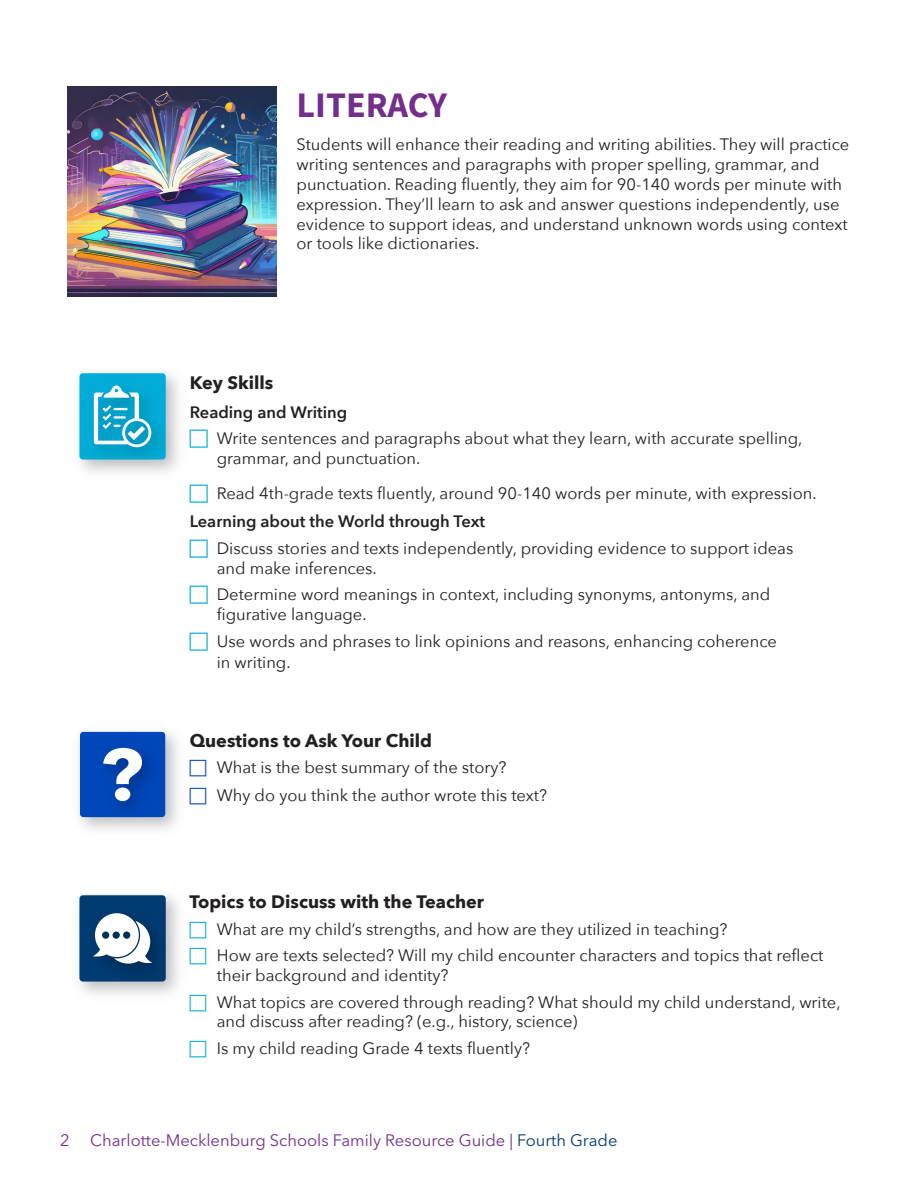
<style>
.page{position:relative;width:918px;height:1188px;background:#fff}
.page>*{position:absolute;margin:0;border:0;box-sizing:border-box;transform-origin:0 0}
.t1{font:700 36px "Source Sans 3";color:#732f8a}
.t2{font:700 18px "Avenir Next";color:#231f20}
.t3{font:16.5px/19.8px "Avenir Next";color:#231f20}
.t4{font:16.5px "Avenir Next LT Pro";color:#732f8a}
.t5{font:600 16.5px "Avenir Next";color:#231f20}
.s1{color:#003b71}
</style>
<div class="page">
<img style="left:68px;top:86px;width:208px;height:211px">
<div style="left:79px;top:373px;width:87px;height:87px;background:#00add8;border-radius:4px"></div>
<img style="left:82px;top:373px;width:94px;height:99px">
<svg style="left:94px;top:386px;width:57px;height:61px"></svg>
<img style="left:79px;top:731px;width:99px;height:99px">
<div style="left:80px;top:732px;width:85px;height:85px;background:#0047ba;border-radius:3px"></div>
<img style="left:91px;top:735px;width:75px;height:91px">
<svg style="left:103px;top:748px;width:39px;height:53px"></svg>
<div style="left:79px;top:895px;width:87px;height:87px;background:#003b71;border-radius:4px"></div>
<img style="left:80px;top:901px;width:97px;height:87px">
<svg style="left:93px;top:913px;width:59px;height:51px"></svg>
<p class="t1" style="left:297px;top:81px;width:152px">LITERACY</p>
<p class="t3" style="left:297px;top:134px;width:554px">Students will enhance their reading and writing abilities. They will practice writing sentences and paragraphs with proper spelling, grammar, and punctuation. Reading fluently, they aim for 90-140 words per minute with expression. They’ll learn to ask and answer questions independently, use evidence to support ideas, and understand unknown words using context or tools like dictionaries.</p>
<p class="t2" style="left:190px;top:367px;width:85px">Key Skills</p>
<p class="t5" style="left:190px;top:398px;width:159px">Reading and Writing</p>
<p class="t3" style="left:217px;top:428px;width:587px">Write sentences and paragraphs about what they learn, with accurate spelling, grammar, and punctuation.</p>
<p class="t3" style="left:217px;top:483px;width:601px">Read 4th-grade texts fluently, around 90-140 words per minute, with expression.</p>
<p class="t5" style="left:190px;top:508px;width:297px">Learning about the World through Text</p>
<p class="t3" style="left:217px;top:538px;width:578px">Discuss stories and texts independently, providing evidence to support ideas and make inferences.</p>
<p class="t3" style="left:217px;top:584px;width:555px">Determine word meanings in context, including synonyms, antonyms, and figurative language.</p>
<p class="t3" style="left:217px;top:629px;width:562px;line-height:21.6px">Use words and phrases to link opinions and reasons, enhancing coherence in writing.</p>
<p class="t2" style="left:190px;top:725px;width:244px">Questions to Ask Your Child</p>
<p class="t3" style="left:217px;top:757px;width:291px">What is the best summary of the story?</p>
<p class="t3" style="left:217px;top:785px;width:332px">Why do you think the author wrote this text?</p>
<p class="t2" style="left:189px;top:886px;width:296px">Topics to Discuss with the Teacher</p>
<p class="t3" style="left:217px;top:918px;width:512px">What are my child’s strengths, and how are they utilized in teaching?</p>
<p class="t3" style="left:217px;top:945px;width:608px">How are texts selected? Will my child encounter characters and topics that reflect their background and identity?</p>
<p class="t3" style="left:217px;top:991px;width:625px">What topics are covered through reading? What should my child understand, write, and discuss after reading? (e.g., history, science)</p>
<p class="t3" style="left:217px;top:1038px;width:315px">Is my child reading Grade 4 texts fluently?</p>
<p class="t4" style="left:60px;top:1131px;width:11px">2</p>
<p class="t4" style="left:90px;top:1131px;width:529px">Charlotte-Mecklenburg Schools Family Resource Guide | <span class="s1">Fourth Grade</span></p>
</div>
